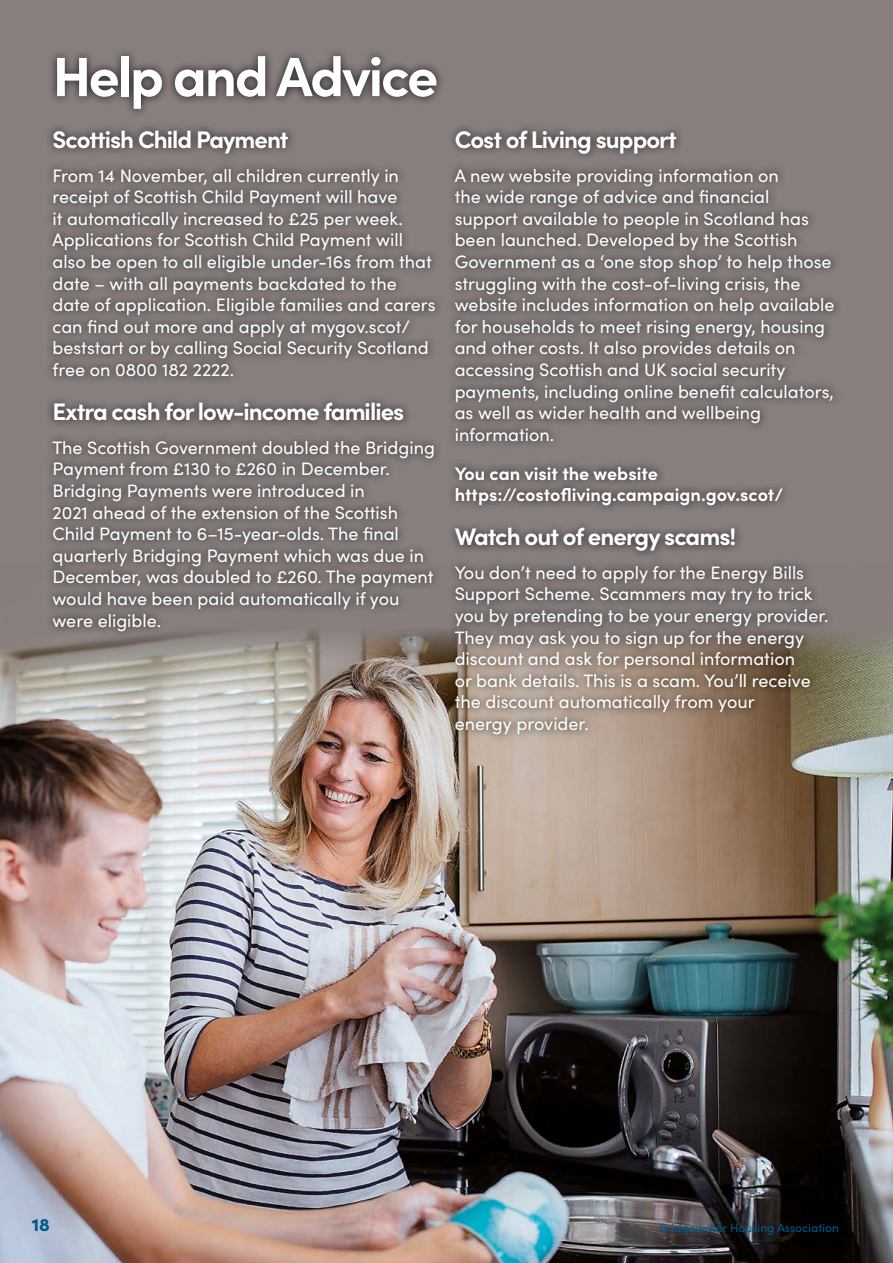
<style>
.page{position:relative;width:893px;height:1263px;background:#fff}
.page>*{position:absolute;margin:0;border:0;box-sizing:border-box;transform-origin:0 0}
.t1{font:700 55.5px "Sofia Pro";letter-spacing:-.04em;color:#fff}
.t2{font:700 24px "Sofia Pro";letter-spacing:-.04em;color:#fff}
.t3{font:18px/21.6px "Sofia Pro";color:#fff}
.t4{font:700 18px/21.6px "Sofia Pro";color:#fff}
.t5{font:900 18px "Sofia Pro";color:#00598b}
.t6{font:12px "Sofia Pro";color:#00598b}
</style>
<div class="page">
<div style="left:0;top:0;width:893px;height:785px;background:#877e7d"></div>
<img style="left:0;top:632px;width:893px;height:631px">
<div style="left:48px;top:47px;width:398px;height:71px;background:#000;opacity:.75"></div>
<div style="left:45px;top:122px;width:798px;height:621px;background:#000;opacity:.75"></div>
<h1 class="t1" style="left:52px;top:34px;width:387px">Help and Advice</h1>
<h2 class="t2" style="left:52px;top:121px;width:238px">Scottish Child Payment</h2>
<p class="t3" style="left:52px;top:164px;width:385px">From 14 November, all children currently in receipt of Scottish Child Payment will have<br>it automatically increased to £25 per week.<br>Applications for Scottish Child Payment will also be open to all eligible under-16s from that date – with all payments backdated to the date of application. Eligible families and carers can find out more and apply at mygov.scot/ beststart or by calling Social Security Scotland free on 0800 182 2222.</p>
<h2 class="t2" style="left:52px;top:393px;width:353px">Extra cash for low-income families</h2>
<p class="t3" style="left:52px;top:436px;width:384px">The Scottish Government doubled the Bridging Payment from £130 to £260 in December.<br>Bridging Payments were introduced in<br>2021 ahead of the extension of the Scottish Child Payment to 6–15-year-olds. The final quarterly Bridging Payment which was due in December, was doubled to £260. The payment would have been paid automatically if you were eligible.</p>
<h2 class="t2" style="left:455px;top:121px;width:224px">Cost of Living support</h2>
<p class="t3" style="left:455px;top:164px;width:381px">A new website providing information on<br>the wide range of advice and financial support available to people in Scotland has been launched. Developed by the Scottish Government as a ‘one stop shop’ to help those struggling with the cost-of-living crisis, the website includes information on help available for households to meet rising energy, housing and other costs. It also provides details on accessing Scottish and UK social security payments, including online benefit calculators, as well as wider health and wellbeing information.</p>
<p class="t4" style="left:455px;top:461px;width:330px">You can visit the website https://costofliving.campaign.gov.scot/</p>
<h2 class="t2" style="left:455px;top:518px;width:283px">Watch out of energy scams!</h2>
<p class="t3" style="left:455px;top:561px;width:375px">You don’t need to apply for the Energy Bills Support Scheme. Scammers may try to trick you by pretending to be your energy provider.<br>They may ask you to sign up for the energy discount and ask for personal information<br>or bank details. This is a scam. You’ll receive the discount automatically from your<br>energy provider.</p>
<p class="t5" style="left:32px;top:1211px;width:20px">18</p>
<p class="t6" style="left:659px;top:1219px;width:181px">Bridgewater Housing Association</p>
</div>
